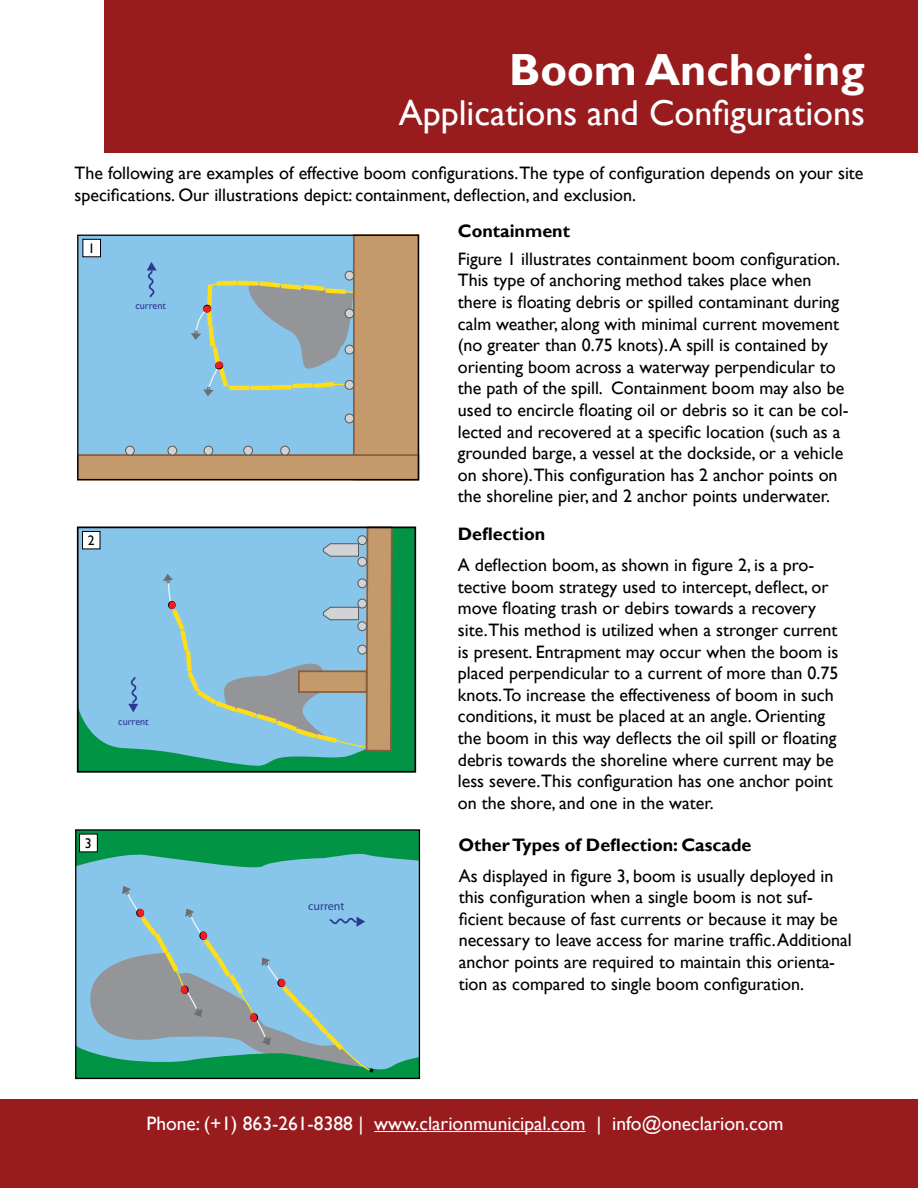
<style>
.page{position:relative;width:918px;height:1188px;background:#fff}
.page>*{position:absolute;margin:0;border:0;box-sizing:border-box;transform-origin:0 0}
.t1{font:700 45px "Gill Sans";color:#fff}
.t2{font:36px "Gill Sans";color:#fff}
.t3{font:19.5px "Gill Sans";color:#fff}
.t4{font:18px/21.6px "Gill Sans";color:#000}
.t5{font:700 18px "Gill Sans";color:#000}
.t6{font:14.1px "Gill Sans";color:#000}
.t7{font:13.8px "Gill Sans";color:#000}
.t8{font:11.85px "Myriad Pro";color:#2b3990}
.t9{font:10.35px "Gill Sans";color:#2b3990}
</style>
<div class="page">
<div style="left:105px;top:0;width:813px;height:152px;background:#981b1e"></div>
<div style="left:0;top:1099px;width:918px;height:89px;background:#981b1e"></div>
<div style="left:78px;top:235px;width:276px;height:220px;background:#87c6ea"></div>
<svg style="left:191px;top:276px;width:162px;height:120px"></svg>
<div style="left:354px;top:235px;width:64px;height:245px;background:#c49a6c"></div>
<div style="left:353px;top:234px;width:66px;height:247px;border:2px solid #8a5e3c"></div>
<div style="left:78px;top:455px;width:340px;height:25px;background:#c49a6c"></div>
<div style="left:77px;top:454px;width:342px;height:27px;border:2px solid #8a5e3c"></div>
<div style="left:345px;top:414px;width:9px;height:9px;background:#d1d3d4;border-radius:50%"></div>
<div style="left:345px;top:414px;width:9px;height:9px;border:1px solid #58595b;border-radius:50%"></div>
<div style="left:345px;top:380px;width:9px;height:9px;background:#d1d3d4;border-radius:50%"></div>
<div style="left:345px;top:380px;width:9px;height:10px;border:1px solid #58595b;border-radius:50%"></div>
<div style="left:345px;top:345px;width:9px;height:9px;background:#d1d3d4;border-radius:50%"></div>
<div style="left:345px;top:345px;width:9px;height:9px;border:1px solid #58595b;border-radius:50%"></div>
<div style="left:345px;top:309px;width:9px;height:9px;background:#d1d3d4;border-radius:50%"></div>
<div style="left:345px;top:309px;width:9px;height:9px;border:1px solid #58595b;border-radius:50%"></div>
<div style="left:345px;top:271px;width:9px;height:9px;background:#d1d3d4;border-radius:50%"></div>
<div style="left:345px;top:271px;width:9px;height:10px;border:1px solid #58595b;border-radius:50%"></div>
<div style="left:281px;top:446px;width:8px;height:9px;background:#d1d3d4;border-radius:50%"></div>
<div style="left:280px;top:446px;width:10px;height:10px;border:1px solid #58595b;border-radius:50%"></div>
<div style="left:244px;top:446px;width:9px;height:9px;background:#d1d3d4;border-radius:50%"></div>
<div style="left:243px;top:446px;width:10px;height:10px;border:1px solid #58595b;border-radius:50%"></div>
<div style="left:204px;top:446px;width:9px;height:9px;background:#d1d3d4;border-radius:50%"></div>
<div style="left:204px;top:446px;width:9px;height:10px;border:1px solid #58595b;border-radius:50%"></div>
<div style="left:168px;top:446px;width:9px;height:9px;background:#d1d3d4;border-radius:50%"></div>
<div style="left:168px;top:446px;width:9px;height:10px;border:1px solid #58595b;border-radius:50%"></div>
<div style="left:126px;top:446px;width:8px;height:9px;background:#d1d3d4;border-radius:50%"></div>
<div style="left:125px;top:446px;width:10px;height:10px;border:1px solid #58595b;border-radius:50%"></div>
<svg style="left:147px;top:262px;width:10px;height:36px"></svg>
<div style="left:77px;top:235px;width:342px;height:245px;border:1px solid #000"></div>
<div style="left:83px;top:239px;width:18px;height:18px;background:#fff"></div>
<div style="left:82px;top:239px;width:19px;height:18px;border:1px solid #000"></div>
<svg style="left:80px;top:530px;width:333px;height:240px;background:#57b4af"></svg>
<svg style="left:128px;top:675px;width:10px;height:37px"></svg>
<svg style="left:163px;top:526px;width:230px;height:226px;background:#92baca"></svg>
<div style="left:77px;top:527px;width:339px;height:246px;border:2px solid #000"></div>
<div style="left:83px;top:531px;width:17px;height:18px;background:#fff"></div>
<div style="left:82px;top:531px;width:18px;height:18px;border:1px solid #000"></div>
<div style="left:76px;top:830px;width:343px;height:248px;background:#87c6ea"></div>
<svg style="left:77px;top:831px;width:341px;height:37px"></svg>
<svg style="left:77px;top:886px;width:341px;height:191px"></svg>
<div style="left:75px;top:829px;width:345px;height:250px;border:1px solid #000"></div>
<div style="left:80px;top:834px;width:17px;height:18px;background:#fff"></div>
<div style="left:79px;top:834px;width:19px;height:18px;border:1px solid #000"></div>
<hr style="left:374px;top:1131px;width:212px;height:1px;background:#fff">
<p class="t1" style="left:509px;top:43px;width:357px">Boom Anchoring</p>
<p class="t2" style="left:399px;top:92px;width:468px">Applications and Configurations</p>
<p class="t4" style="left:75px;top:163px;width:791px">The following are examples of effective boom configurations.The type of configuration depends on your site specifications. Our illustrations depict: containment, deflection, and exclusion.</p>
<p class="t7" style="left:88px;top:240px;width:8px">1</p>
<p class="t9" style="left:135px;top:300px;width:32px">current</p>
<p class="t7" style="left:88px;top:532px;width:8px">2</p>
<p class="t9" style="left:118px;top:715px;width:32px">current</p>
<p class="t6" style="left:85px;top:835px;width:8px">3</p>
<p class="t8" style="left:308px;top:899px;width:38px">current</p>
<p class="t5" style="left:458px;top:220px;width:114px">Containment</p>
<p class="t4" style="left:458px;top:248px;width:392px">Figure 1 illustrates containment boom configuration.<br>This type of anchoring method takes place when there is floating debris or spilled contaminant during calm weather, along with minimal current movement (no greater than 0.75 knots). A spill is contained by orienting boom across a waterway perpendicular to the path of the spill. Containment boom may also be used to encircle floating oil or debris so it can be col&shy;lected and recovered at a specific location (such as a grounded barge, a vessel at the dockside, or a vehicle on shore).This configuration has 2 anchor points on the shoreline pier, and 2 anchor points underwater.</p>
<p class="t5" style="left:458px;top:523px;width:89px">Deflection</p>
<p class="t4" style="left:458px;top:555px;width:382px">A deflection boom, as shown in figure 2, is a pro&shy;tective boom strategy used to intercept, deflect, or move floating trash or debirs towards a recovery site.This method is utilized when a stronger current is present. Entrapment may occur when the boom is placed perpendicular to a current of more than 0.75 knots.To increase the effectiveness of boom in such conditions, it must be placed at an angle. Orienting the boom in this way deflects the oil spill or floating debris towards the shoreline where current may be less severe.This configuration has one anchor point on the shore, and one in the water.</p>
<p class="t5" style="left:458px;top:834px;width:295px">Other Types of Deflection: Cascade</p>
<p class="t4" style="left:459px;top:865px;width:394px">As displayed in figure 3, boom is usually deployed in this configuration when a single boom is not suf&shy;ficient because of fast currents or because it may be necessary to leave access for marine traffic. Additional anchor points are required to maintain this orienta&shy;tion as compared to single boom configuration.</p>
<p class="t3" style="left:146px;top:1112px;width:639px">Phone: (+1) 863-261-8388 | www.clarionmunicipal.com | info@oneclarion.com</p>
</div>
